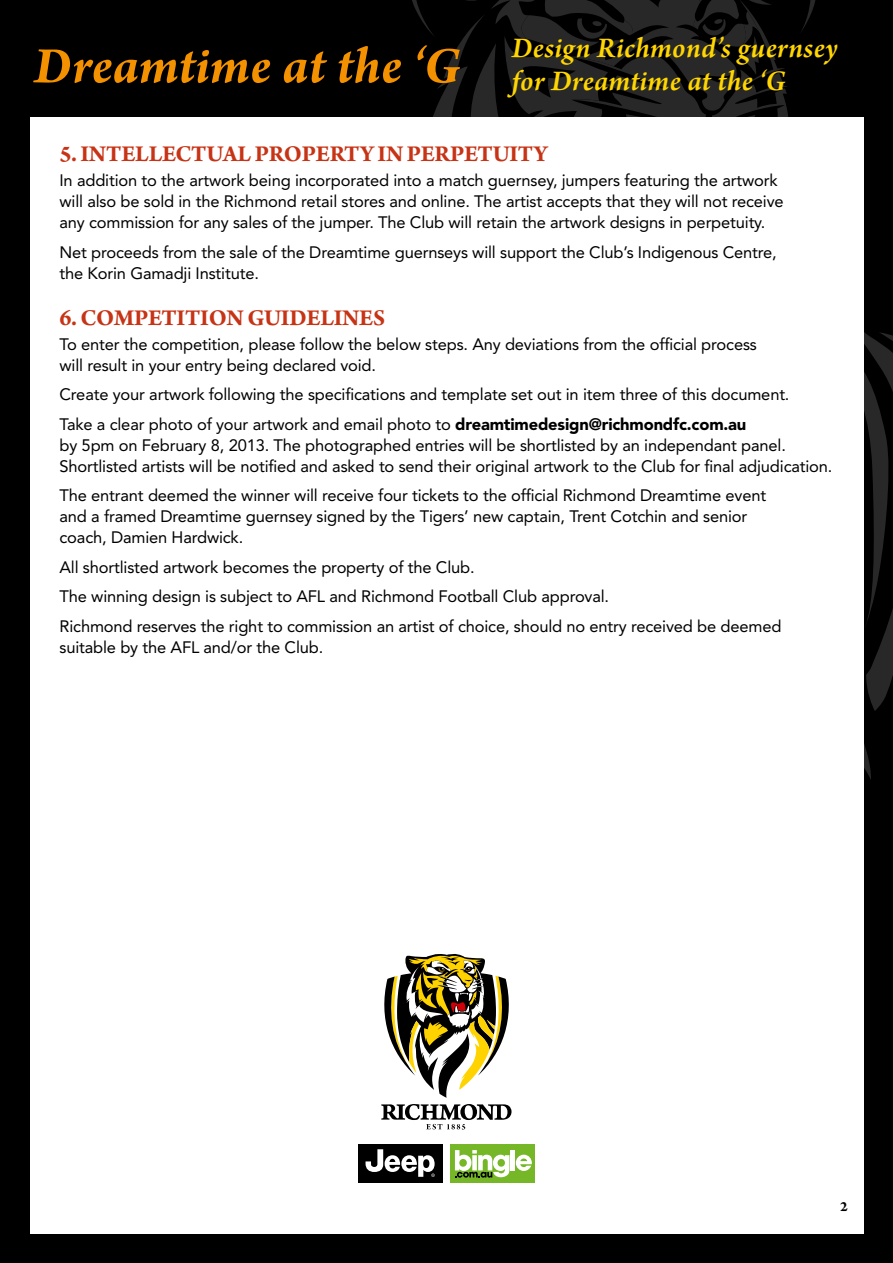
<style>
.page{position:relative;width:893px;height:1263px;background:#000}
.page>*{position:absolute;margin:0;border:0;box-sizing:border-box;transform-origin:0 0}
.t1{font:italic 700 54px "Arno Pro";letter-spacing:.005em;color:#f39100}
.t2{font:italic 600 30px/33px "Arno Pro";letter-spacing:.015em;color:#ffd600}
.t3{font:700 24px "Arno Pro";letter-spacing:-.01em;color:#c73315}
.t4{font:16.5px/21px "Avenir LT";letter-spacing:-.01em;color:#000}
.t5{font:700 15px "Arno Pro";color:#000}
.s1{font-weight:900}
</style>
<div class="page">
<svg style="left:412px;top:0;width:404px;height:117px"></svg>
<svg style="left:863px;top:260px;width:30px;height:776px"></svg>
<div style="left:30px;top:117px;width:833px;height:1116px;background:#fff"></div>
<svg style="left:381px;top:1104px;width:130px;height:25px"></svg>
<svg style="left:384px;top:954px;width:125px;height:144px"></svg>
<div style="left:450px;top:1144px;width:85px;height:39px;background:#75b726"></div>
<hr style="left:511px;top:1150px;width:4px;height:20px;background:#fff">
<svg style="left:516px;top:1155px;width:16px;height:16px"></svg>
<svg style="left:455px;top:1150px;width:54px;height:27px"></svg>
<div style="left:358px;top:1144px;width:85px;height:39px;background:#000"></div>
<svg style="left:366px;top:1149px;width:69px;height:28px"></svg>
<h1 class="t1" style="left:34px;top:34px;width:428px">Dreamtime at the ‘G</h1>
<h2 class="t2" style="left:512px;top:33px;width:328px">Design Richmond’s guernsey for Dreamtime at the ‘G</h2>
<h3 class="t3" style="left:60px;top:140px;width:491px">5. INTELLECTUAL PROPERTYIN PERPETUITY</h3>
<p class="t4" style="left:60px;top:170px;width:726px">In addition to the artwork being incorporated into a match guernsey, jumpers featuring the artwork will also be sold in the Richmond retail stores and online. The artist accepts that they will not receive any commission for any sales of the jumper. The Club will retain the artwork designs in perpetuity.</p>
<p class="t4" style="left:60px;top:242px;width:719px">Net proceeds from the sale of the Dreamtime guernseys will support the Club’s Indigenous Centre, the Korin Gamadji Institute.</p>
<h3 class="t3" style="left:60px;top:303px;width:325px">6. COMPETITION GUIDELINES</h3>
<p class="t4" style="left:60px;top:334px;width:699px">To enter the competition, please follow the below steps. Any deviations from the official process will result in your entry being declared void.</p>
<p class="t4" style="left:60px;top:380px;width:731px;line-height:29.5px">Create your artwork following the specifications and template set out in item three of this document.<br>Take a clear photo of your artwork and email photo to <span class="s1">dreamtimedesign@richmondfc.com.au</span></p>
<p class="t4" style="left:60px;top:435px;width:774px">by 5pm on February 8, 2013. The photographed entries will be shortlisted by an independant panel.<br>Shortlisted artists will be notified and asked to send their original artwork to the Club for final adjudication.</p>
<p class="t4" style="left:60px;top:485px;width:708px">The entrant deemed the winner will receive four tickets to the official Richmond Dreamtime event and a framed Dreamtime guernsey signed by the Tigers’ new captain, Trent Cotchin and senior coach, Damien Hardwick.</p>
<p class="t4" style="left:60px;top:553px;width:723px;line-height:29.5px">All shortlisted artwork becomes the property of the Club.<br>The winning design is subject to AFL and Richmond Football Club approval.<br>Richmond reserves the right to commission an artist of choice, should no entry received be deemed</p>
<p class="t4" style="left:60px;top:637px;width:265px">suitable by the AFL and/or the Club.</p>
<p class="t5" style="left:840px;top:1197px;width:9px">2</p>
</div>
